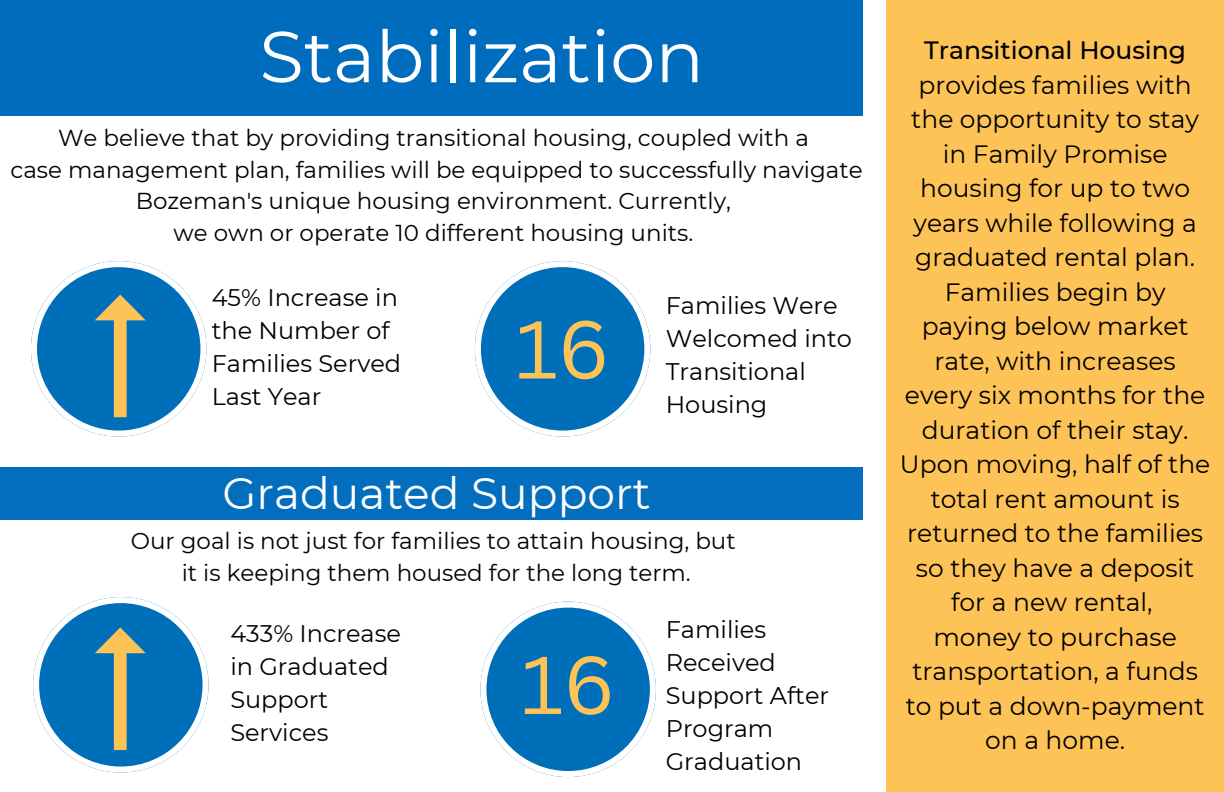
<style>
.page{position:relative;width:1224px;height:792px;background:#fff}
.page>*{position:absolute;margin:0;border:0;box-sizing:border-box;transform-origin:0 0}
.t1{font:80px "Canva Sans";color:#fec357}
.t2{font:72px "Montserrat";color:#fff}
.t3{font:44px "Montserrat";color:#fff}
.t4{font:25px/34.4px "Montserrat";color:#000;text-align:center}
.t5{font:500 25px "Montserrat";color:#000}
.t6{font:24px/33px "Montserrat";color:#000}
.t7{font:23px/31.6px "Montserrat";color:#000;text-align:center}
</style>
<div class="page">
<svg style="left:475px;top:261px;width:175px;height:176px"></svg>
<svg style="left:31px;top:261px;width:175px;height:176px"></svg>
<svg style="left:480px;top:602px;width:176px;height:175px"></svg>
<svg style="left:33px;top:597px;width:176px;height:176px"></svg>
<div style="left:0;top:0;width:863px;height:116px;background:#006cbd"></div>
<div style="left:886px;top:0;width:338px;height:792px;background:#fec357"></div>
<div style="left:0;top:467px;width:863px;height:53px;background:#006cbd"></div>
<h2 class="t2" style="left:259px;top:13px;width:446px">Stabilization</h2>
<p class="t7" style="left:10px;top:122px;width:854px">We believe that by providing transitional housing, coupled with a<br>case management plan, families will be equipped to successfully navigate Bozeman's unique housing environment. Currently,<br>we own or operate 10 different housing units.</p>
<p class="t6" style="left:212px;top:281px;width:191px">45% Increase in the Number of<br>Families Served<br>Last Year</p>
<p class="t6" style="left:666px;top:289px;width:188px">Families Were<br>Welcomed into<br>Transitional<br>Housing</p>
<h1 class="t1" style="left:515px;top:293px;width:96px">16</h1>
<h3 class="t3" style="left:222px;top:467px;width:430px">Graduated Support</h3>
<p class="t7" style="left:131px;top:525px;width:606px">Our goal is not just for families to attain housing, but it is keeping them housed for the long term.</p>
<p class="t6" style="left:230px;top:617px;width:172px">433% Increase in Graduated<br>Support<br>Services</p>
<p class="t6" style="left:666px;top:613px;width:165px">Families<br>Received<br>Support After<br>Program<br>Graduation</p>
<h1 class="t1" style="left:521px;top:629px;width:96px">16</h1>
<p class="t5" style="left:924px;top:35px;width:263px">Transitional Housing</p>
<p class="t4" style="left:900px;top:68px;width:312px">provides families with the opportunity to stay in Family Promise housing for up to two years while following a graduated rental plan.<br>Families begin by paying below market rate, with increases every six months for the duration of their stay.<br>Upon moving, half of the total rent amount is returned to the families so they have a deposit for a new rental,<br>money to purchase transportation, a funds to put a down-payment on a home.</p>
</div>
